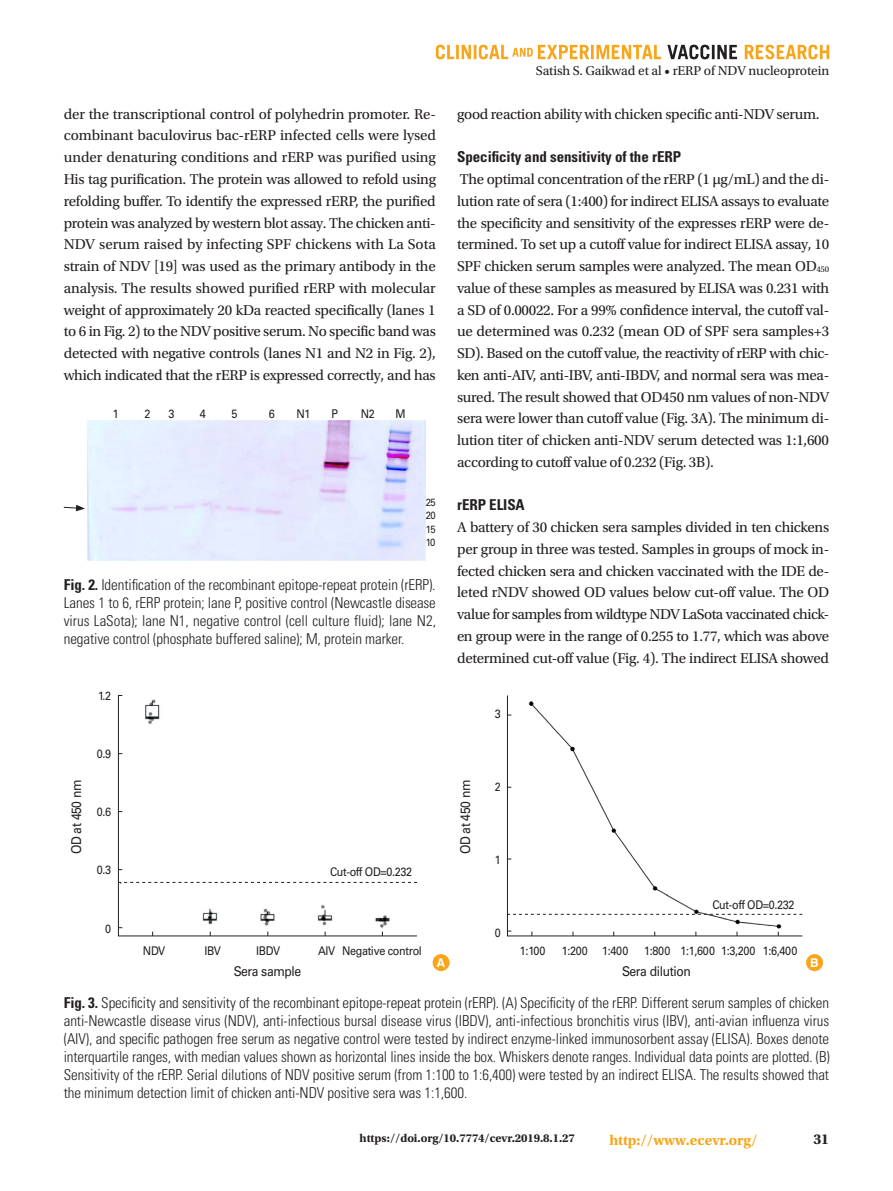
<style>
.page{position:relative;width:893px;height:1191px;background:#fff}
.page>*{position:absolute;margin:0;border:0;box-sizing:border-box;transform-origin:0 0}
.CVER_본문{font:15px/21.8px "Utopia Std";letter-spacing:-.02em;color:#231f20;text-align:justify}
.CVER_표그림캡션{font:300 condensed 15px/18px "Univers LT Std";letter-spacing:-.005em;color:#231f20;text-align:justify}
.CVER_중제목{font:700 condensed 15px "Univers LT Std";letter-spacing:-.005em;color:#231f20}
.t1{font:700 15px "Utopia Std";letter-spacing:-.005em;color:#f9a51b}
.t2{font:700 15px "Utopia Std";color:#231f20}
.t3{font:13.5px "Utopia Std";letter-spacing:-.005em;color:#231f20}
.CVER_그림지문{font:13.5px "Univers LT Std";letter-spacing:-.03em;color:#231f20;scale:.9 1}
.t4{font:700 12.15px "Swiss 721 BT";color:#fff}
.CVER_그림지문-2{font:12px "Univers LT Std";letter-spacing:-.03em;color:#231f20;scale:.9 1}
.t5{font:700 12px "Utopia Std";letter-spacing:-.005em;color:#231f20}
.CVER_그림지문-3{font:12px "Univers LT Std";letter-spacing:-.01em;color:#231f20;scale:.9 1}
.CVER_그림지문-4{font:10.5px "Univers LT Std";letter-spacing:-.04em;color:#231f20;scale:.9 1}
.s1{font-size:8.7px}
.s2{font-weight:700}
</style>
<div class="page">
<svg style="left:745px;top:45px;width:84px;height:14px"></svg>
<svg style="left:667px;top:45px;width:70px;height:14px"></svg>
<svg style="left:436px;top:45px;width:225px;height:14px"></svg>
<img style="left:88px;top:420px;width:338px;height:140px">
<svg style="left:63px;top:505px;width:22px;height:6px"></svg>
<svg style="left:118px;top:695px;width:299px;height:241px"></svg>
<svg style="left:118px;top:882px;width:299px;height:1px"></svg>
<svg style="left:507px;top:695px;width:296px;height:241px"></svg>
<svg style="left:507px;top:914px;width:295px;height:1px"></svg>
<div style="left:806px;top:954px;width:17px;height:17px;background:#f9a51b;border-radius:50%"></div>
<div style="left:433px;top:954px;width:17px;height:17px;background:#f9a51b;border-radius:50%"></div>
<p class="t3" style="left:536px;top:63px;width:295px">Satish S. Gaikwad et al • rERP of NDV nucleoprotein</p>
<p class="CVER_본문" style="left:64px;top:103px;width:374px">der the transcriptional control of polyhedrin promoter. Re&shy;combinant baculovirus bac-rERP infected cells were lysed under denaturing conditions and rERP was purified using His tag purification. The protein was allowed to refold using refolding buffer. To identify the expressed rERP, the purified protein was analyzed by western blot assay. The chicken anti-NDV serum raised by infecting SPF chickens with La Sota strain of NDV [19] was used as the primary antibody in the analysis. The results showed purified rERP with molecular weight of approximately 20 kDa reacted specifically (lanes 1 to 6 in Fig. 2) to the NDV positive serum. No specific band was detected with negative controls (lanes N1 and N2 in Fig. 2), which indicated that the rERP is expressed correctly, and has</p>
<p class="CVER_본문" style="left:457px;top:103px;width:364px">good reaction ability with chicken specific anti-NDV serum.</p>
<p class="CVER_중제목" style="left:457px;top:148px;width:225px">Specificity and sensitivity of the rERP</p>
<p class="CVER_본문" style="left:457px;top:168px;width:374px;text-align:left">The optimal concentration of the rERP (1 μg/mL) and the di&shy;lution rate of sera (1:400) for indirect ELISA assays to evaluate the specificity and sensitivity of the expresses rERP were de&shy;termined. To set up a cutoff value for indirect ELISA assay, 10<br>SPF chicken serum samples were analyzed. The mean OD<span class="s1">450 </span>value of these samples as measured by ELISA was 0.231 with a SD of 0.00022. For a 99% confidence interval, the cutoff val&shy;ue determined was 0.232 (mean OD of SPF sera samples+3<br>SD). Based on the cutoff value, the reactivity of rERP with chic&shy;ken anti-AIV, anti-IBV, anti-IBDV, and normal sera was mea&shy;sured. The result showed that OD450 nm values of non-NDV sera were lower than cutoff value (Fig. 3A). The minimum di&shy;lution titer of chicken anti-NDV serum detected was 1:1,600 according to cutoff value of 0.232 (Fig. 3B).</p>
<p class="CVER_중제목" style="left:457px;top:496px;width:69px">rERP ELISA</p>
<p class="CVER_본문" style="left:457px;top:516px;width:374px">A battery of 30 chicken sera samples divided in ten chickens per group in three was tested. Samples in groups of mock in&shy;fected chicken sera and chicken vaccinated with the IDE de&shy;leted rNDV showed OD values below cut-off value. The OD value for samples from wildtype NDV LaSota vaccinated chick&shy;en group were in the range of 0.255 to 1.77, which was above determined cut-off value (Fig. 4). The indirect ELISA showed</p>
<p class="CVER_그림지문-2" style="left:113px;top:406px;width:8px">1</p>
<p class="CVER_그림지문-2" style="left:144px;top:406px;width:8px">2</p>
<p class="CVER_그림지문-2" style="left:168px;top:406px;width:8px">3</p>
<p class="CVER_그림지문-2" style="left:200px;top:406px;width:8px">4</p>
<p class="CVER_그림지문-2" style="left:231px;top:406px;width:8px">5</p>
<p class="CVER_그림지문-2" style="left:269px;top:406px;width:8px">6</p>
<p class="CVER_그림지문-2" style="left:296px;top:406px;width:17px">N1</p>
<p class="CVER_그림지문-2" style="left:332px;top:406px;width:9px">P</p>
<p class="CVER_그림지문-2" style="left:361px;top:406px;width:17px">N2</p>
<p class="CVER_그림지문-2" style="left:396px;top:406px;width:13px">M</p>
<p class="CVER_그림지문-4" style="left:426px;top:496px;width:13px">25</p>
<p class="CVER_그림지문-4" style="left:426px;top:509px;width:13px">20</p>
<p class="CVER_그림지문-4" style="left:426px;top:523px;width:13px">15</p>
<p class="CVER_그림지문-4" style="left:426px;top:536px;width:12px">10</p>
<p class="CVER_표그림캡션" style="left:64px;top:575px;width:374px"><span class="s2">Fig. 2.</span> Identification of the recombinant epitope-repeat protein (rERP).<br>Lanes 1 to 6, rERP protein; lane P, positive control (Newcastle disease virus LaSota); lane N1, negative control (cell culture fluid); lane N2, negative control (phosphate buffered saline); M, protein marker.</p>
<p class="CVER_그림지문-2" style="left:98px;top:688px;width:16px">1.2</p>
<p class="CVER_그림지문" style="left:68px;top:854px;width:84px;rotate:-90deg">OD at 450 nm</p>
<p class="CVER_그림지문-2" style="left:97px;top:746px;width:17px">0.9</p>
<p class="CVER_그림지문-2" style="left:97px;top:804px;width:17px">0.6</p>
<p class="CVER_그림지문-2" style="left:97px;top:863px;width:17px">0.3</p>
<p class="CVER_그림지문-2" style="left:105px;top:921px;width:8px">0</p>
<p class="CVER_그림지문-2" style="left:495px;top:706px;width:8px">3</p>
<p class="CVER_그림지문-2" style="left:330px;top:864px;width:93px">Cut-off OD=0.232</p>
<p class="CVER_그림지문-2" style="left:143px;top:943px;width:27px">NDV</p>
<p class="CVER_그림지문-2" style="left:204px;top:943px;width:20px">IBV</p>
<p class="CVER_그림지문-2" style="left:256px;top:943px;width:28px">IBDV</p>
<p class="CVER_그림지문-2" style="left:318px;top:943px;width:117px">AIV Negative control</p>
<p class="CVER_그림지문" style="left:234px;top:963px;width:77px">Sera sample</p>
<p class="CVER_그림지문" style="left:457px;top:854px;width:84px;rotate:-90deg">OD at 450 nm</p>
<p class="CVER_그림지문-2" style="left:495px;top:779px;width:8px">2</p>
<p class="CVER_그림지문-2" style="left:495px;top:852px;width:8px">1</p>
<p class="CVER_그림지문-2" style="left:495px;top:925px;width:8px">0</p>
<p class="CVER_그림지문-2" style="left:712px;top:897px;width:93px">Cut-off OD=0.232</p>
<p class="CVER_그림지문-2" style="left:520px;top:943px;width:30px">1:100</p>
<p class="CVER_그림지문-2" style="left:562px;top:943px;width:76px">1:200 1:400</p>
<p class="CVER_그림지문-3" style="left:644px;top:943px;width:172px">1:800 1:1,600 1:3,200 1:6,400</p>
<p class="CVER_그림지문" style="left:622px;top:963px;width:78px">Sera dilution</p>
<p class="t4" style="left:437px;top:955px;width:10px">A</p>
<p class="t4" style="left:810px;top:955px;width:10px">B</p>
<p class="CVER_표그림캡션" style="left:64px;top:993px;width:767px"><span class="s2">Fig. 3.</span> Specificity and sensitivity of the recombinant epitope-repeat protein (rERP). (A) Specificity of the rERP. Different serum samples of chicken anti-Newcastle disease virus (NDV), anti-infectious bursal disease virus (IBDV), anti-infectious bronchitis virus (IBV), anti-avian influenza virus (AIV), and specific pathogen free serum as negative control were tested by indirect enzyme-linked immunosorbent assay (ELISA). Boxes denote interquartile ranges, with median values shown as horizontal lines inside the box. Whiskers denote ranges. Individual data points are plotted. (B)<br>Sensitivity of the rERP. Serial dilutions of NDV positive serum (from 1:100 to 1:6,400) were tested by an indirect ELISA. The results showed that the minimum detection limit of chicken anti-NDV positive sera was 1:1,600.</p>
<p class="t5" style="left:360px;top:1131px;width:217px">https://doi.org/10.7774/cevr.2019.8.1.27</p>
<p class="t1" style="left:609px;top:1131px;width:150px">http://www.ecevr.org/</p>
<p class="t2" style="left:813px;top:1130px;width:17px">31</p>
</div>
